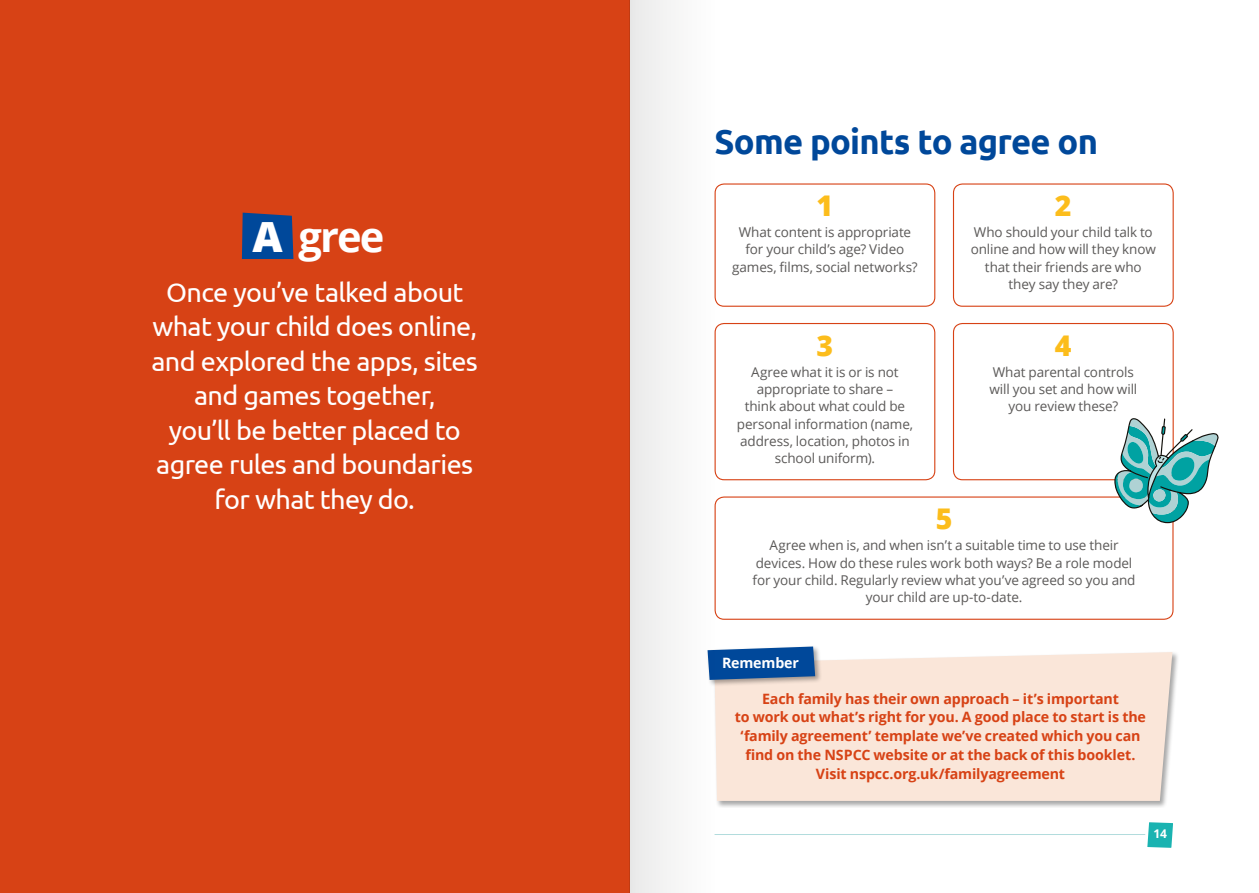
<style>
.page{position:relative;width:1259px;height:893px;background:#fff}
.page>*{position:absolute;margin:0;border:0;box-sizing:border-box;transform-origin:0 0}
.t1{font:700 41.7px "Open Sans";color:#fff}
.t2{font:700 34.5px "Ubuntu";letter-spacing:-.025em;color:#00489a}
.t3{font:800 28.5px "Open Sans";color:#fcbd1c}
.t4{font:27px/34.5px "Ubuntu";letter-spacing:-.025em;color:#fff;text-align:center}
.t5{font:700 14.25px/18.8px "Open Sans";letter-spacing:-.01em;color:#d74215;text-align:center}
.t6{font:700 14.25px "Open Sans";letter-spacing:-.01em;color:#fff}
.t7{font:13.5px/17.2px "Open Sans";letter-spacing:-.01em;color:#5b5958;text-align:center}
.t8{font:700 12px "Open Sans";color:#fff}
.s1{font-weight:800}
</style>
<div class="page">
<hr style="left:714px;top:834px;width:460px;height:1px;background:#b2dcdd">
<svg style="left:1145px;top:822px;width:29px;height:26px"></svg>
<div style="left:0;top:0;width:629px;height:893px;background:#d74215"></div>
<div style="left:242px;top:213px;width:51px;height:46px;background:#00489a"></div>
<div style="left:713px;top:651px;width:467px;height:157px;background:#000;opacity:.35"></div>
<div style="left:714px;top:652px;width:458px;height:149px;background:#fae6d9"></div>
<div style="left:706px;top:645px;width:116px;height:42px;background:#000;opacity:.35"></div>
<svg style="left:714px;top:646px;width:101px;height:34px;background:#1c5aa0"></svg>
<div style="left:953px;top:323px;width:220px;height:157px;border:1px solid #d74215;border-radius:9px"></div>
<div style="left:714px;top:323px;width:221px;height:157px;border:1px solid #d74215;border-radius:9px"></div>
<div style="left:953px;top:183px;width:220px;height:124px;border:1px solid #d74215;border-radius:9px"></div>
<div style="left:714px;top:183px;width:221px;height:124px;border:1px solid #d74215;border-radius:9px"></div>
<div style="left:714px;top:496px;width:459px;height:124px;border:1px solid #d74215;border-radius:9px"></div>
<svg style="left:1113px;top:417px;width:106px;height:107px"></svg>
<div style="left:629px;top:0;width:85px;height:893px;background:#f5f5f5"></div>
<h1 class="t1" style="left:252px;top:208px;width:134px"><span class="s1">A</span> gree</h1>
<h3 class="t4" style="left:151px;top:274px;width:328px">Once you’ve talked about what your child does online, and explored the apps, sites and games together,<br>you’ll be better placed to agree rules and boundaries for what they do.</h3>
<h2 class="t2" style="left:714px;top:121px;width:385px">Some points to agree on</h2>
<h3 class="t3" style="left:816px;top:184px;width:18px">1</h3>
<h3 class="t3" style="left:1055px;top:184px;width:18px">2</h3>
<p class="t7" style="left:732px;top:223px;width:187px">What content is appropriate for your child’s age? Video games, films, social networks?</p>
<p class="t7" style="left:970px;top:223px;width:187px">Who should your child talk to online and how will they know that their friends are who they say they are?</p>
<h3 class="t3" style="left:816px;top:324px;width:18px">3</h3>
<h3 class="t3" style="left:1055px;top:324px;width:18px">4</h3>
<p class="t7" style="left:737px;top:363px;width:178px">Agree what it is or is not appropriate to share –<br>think about what could be personal information (name, address, location, photos in school uniform).</p>
<p class="t7" style="left:989px;top:363px;width:149px">What parental controls will you set and how will you review these?</p>
<h3 class="t3" style="left:935px;top:497px;width:18px">5</h3>
<p class="t7" style="left:752px;top:536px;width:384px">Agree when is, and when isn’t a suitable time to use their devices. How do these rules work both ways? Be a role model for your child. Regularly review what you’ve agreed so you and your child are up-to-date.</p>
<p class="t6" style="left:722px;top:653px;width:79px">Remember</p>
<p class="t5" style="left:735px;top:689px;width:412px">Each family has their own approach – it’s important<br>to work out what’s right for you. A good place to start is the ‘family agreement’ template we’ve created which you can find on the NSPCC website or at the back of this booklet.<br>Visit nspcc.org.uk/familyagreement</p>
<p class="t8" style="left:1153px;top:825px;width:15px">14</p>
</div>
